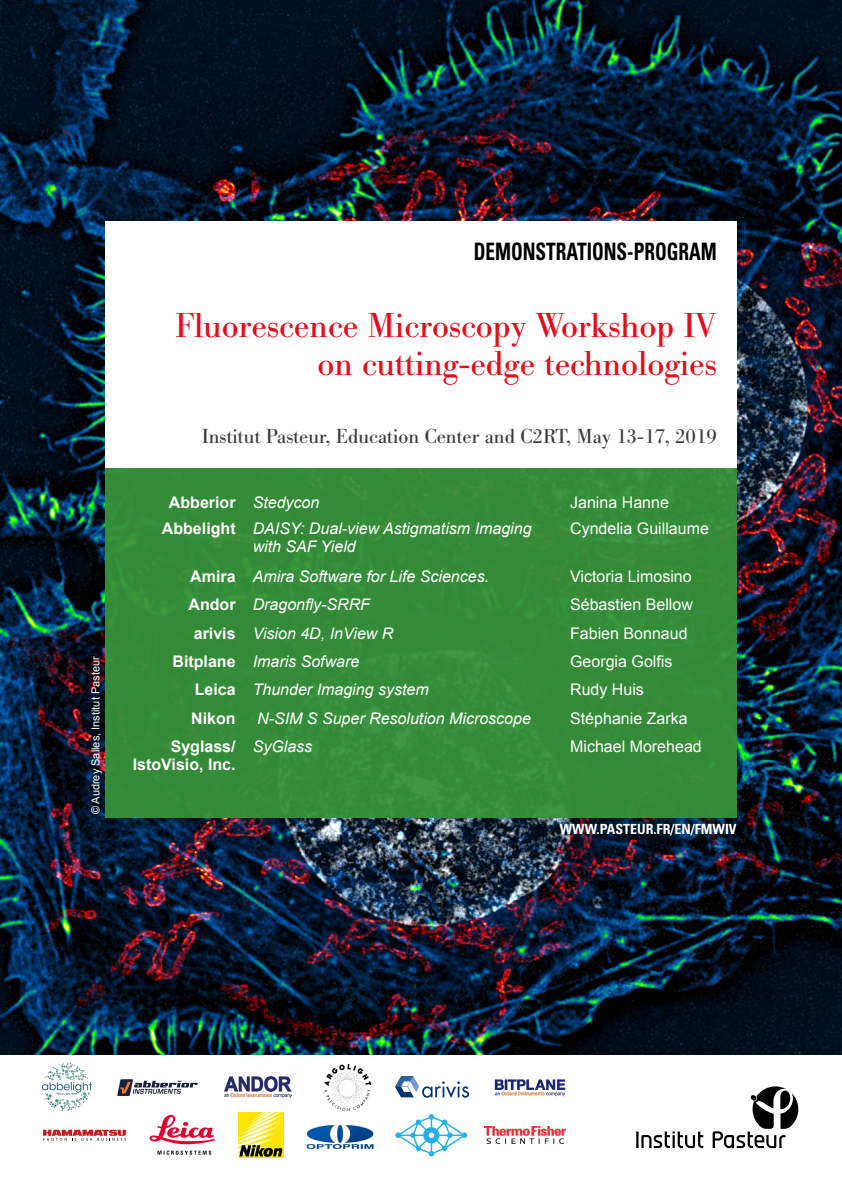
<style>
.page{position:relative;width:842px;height:1191px;background:#fff}
.page>*{position:absolute;margin:0;border:0;box-sizing:border-box;transform-origin:0 0}
.t1{font:34px "Bodoni BE";color:#e10f1c}
.t2{font:700 condensed 24px "Univers LT";color:#000;scale:.8 1}
.t3{font:20px "Bodoni BE";color:#3c3c3b}
.t4{font:italic 16px/18px "Arial";color:#fff}
.t5{font:16px "Arial";color:#fff}
.t6{font:700 16px/18px "Arial";color:#fff;text-align:right}
.t7{font:700 condensed 14px "Univers LT";color:#fff}
.t8{font:11px "Arial";color:#fff}
</style>
<div class="page">
<svg style="left:636px;top:1086px;width:162px;height:62px"></svg>
<img style="left:0;top:0;width:842px;height:1054px">
<div style="left:105px;top:221px;width:632px;height:247px;background:#fff"></div>
<div style="left:105px;top:468px;width:632px;height:349px;background:#348b38"></div>
<img style="left:324px;top:1064px;width:47px;height:46px">
<img style="left:117px;top:1079px;width:81px;height:17px">
<img style="left:43px;top:1063px;width:48px;height:48px">
<img style="left:395px;top:1076px;width:73px;height:21px">
<img style="left:149px;top:1114px;width:66px;height:41px">
<img style="left:494px;top:1079px;width:71px;height:18px">
<img style="left:224px;top:1077px;width:68px;height:20px">
<svg style="left:395px;top:1114px;width:72px;height:42px"></svg>
<img style="left:238px;top:1112px;width:45px;height:45px">
<img style="left:306px;top:1125px;width:68px;height:24px">
<svg style="left:43px;top:1129px;width:83px;height:11px"></svg>
<img style="left:485px;top:1126px;width:80px;height:17px">
<p class="t8" style="left:89px;top:814px;width:160px;rotate:-90deg">© Audrey Salles, Institut Pasteur</p>
<p class="t2" style="left:474px;top:236px;width:305px">DEMONSTRATIONS-PROGRAM</p>
<p class="t1" style="left:175px;top:306px;width:543px">Fluorescence Microscopy Workshop IV</p>
<p class="t1" style="left:317px;top:344px;width:401px">on cutting-edge technologies</p>
<p class="t3" style="left:202px;top:424px;width:517px">Institut Pasteur, Education Center and C2RT, May 13-17, 2019</p>
<p class="t6" style="left:169px;top:494px;width:68px">Abberior</p>
<p class="t4" style="left:253px;top:493px;width:68px">Stedycon</p>
<p class="t5" style="left:570px;top:492px;width:100px">Janina Hanne</p>
<p class="t6" style="left:162px;top:520px;width:75px">Abbelight</p>
<p class="t4" style="left:253px;top:519px;width:280px">DAISY: Dual-view Astigmatism Imaging with SAF Yield</p>
<p class="t5" style="left:570px;top:518px;width:140px">Cyndelia Guillaume</p>
<p class="t6" style="left:190px;top:568px;width:47px">Amira</p>
<p class="t4" style="left:253px;top:567px;width:238px">Amira Software for Life Sciences.</p>
<p class="t5" style="left:570px;top:566px;width:123px">Victoria Limosino</p>
<p class="t6" style="left:189px;top:596px;width:49px">Andor</p>
<p class="t4" style="left:253px;top:595px;width:119px">Dragonfly-SRRF</p>
<p class="t5" style="left:570px;top:594px;width:124px">Sébastien Bellow</p>
<p class="t6" style="left:194px;top:624px;width:43px">arivis</p>
<p class="t4" style="left:253px;top:624px;width:142px">Vision 4D, InView R</p>
<p class="t5" style="left:570px;top:622px;width:119px">Fabien Bonnaud</p>
<p class="t6" style="left:173px;top:653px;width:65px">Bitplane</p>
<p class="t4" style="left:253px;top:652px;width:108px">Imaris Sofware</p>
<p class="t5" style="left:570px;top:651px;width:104px">Georgia Golfis</p>
<p class="t6" style="left:195px;top:681px;width:42px">Leica</p>
<p class="t4" style="left:253px;top:680px;width:178px">Thunder Imaging system</p>
<p class="t5" style="left:570px;top:679px;width:75px">Rudy Huis</p>
<p class="t6" style="left:191px;top:709px;width:46px">Nikon</p>
<p class="t4" style="left:257px;top:709px;width:275px">N-SIM S Super Resolution Microscope</p>
<p class="t5" style="left:570px;top:707px;width:119px">Stéphanie Zarka</p>
<p class="t6" style="left:133px;top:738px;width:104px">Syglass/<br>IstoVisio, Inc.</p>
<p class="t4" style="left:253px;top:737px;width:61px">SyGlass</p>
<p class="t5" style="left:570px;top:736px;width:133px">Michael Morehead</p>
<p class="t7" style="left:560px;top:820px;width:178px">WWW.PASTEUR.FR/EN/FMWIV</p>
</div>
